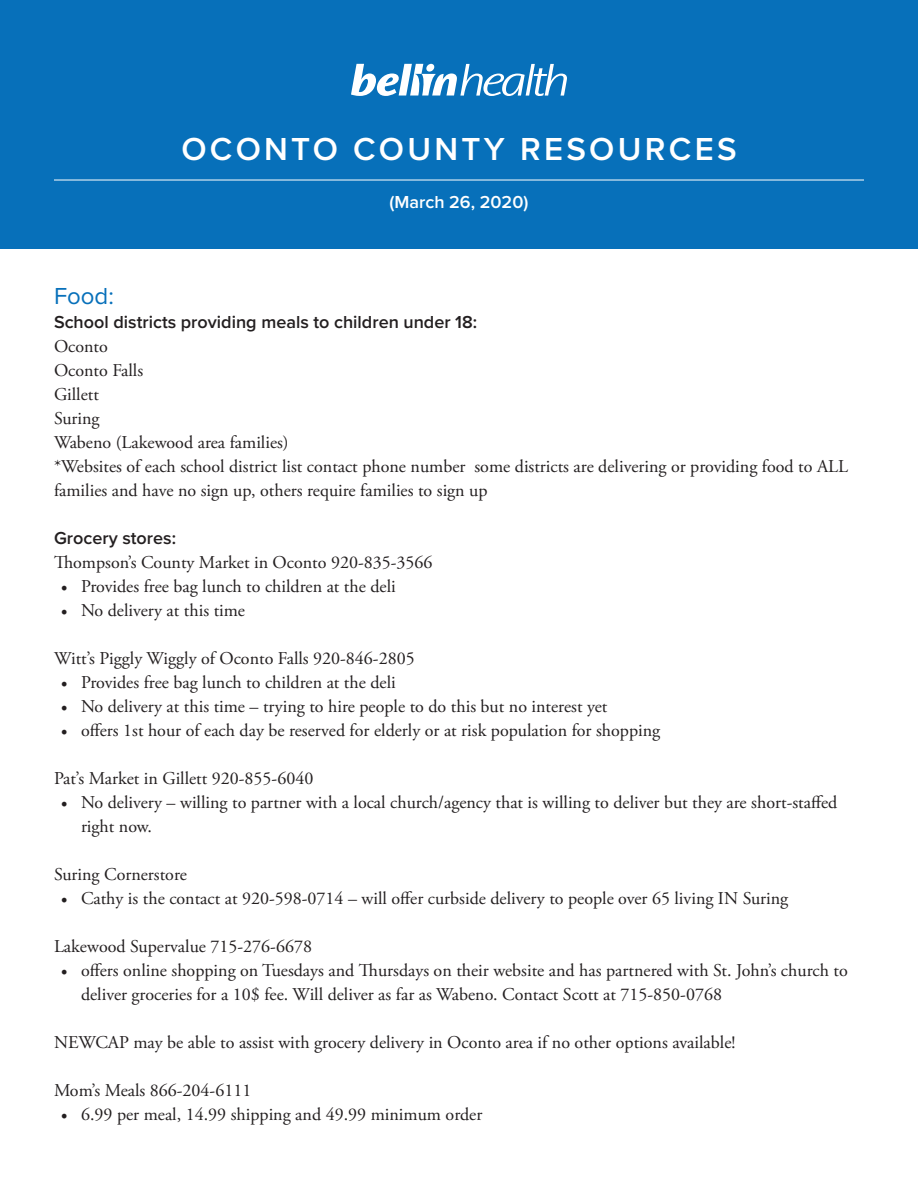
<style>
.page{position:relative;width:918px;height:1188px;background:#fff}
.page>*{position:absolute;margin:0;border:0;box-sizing:border-box;transform-origin:0 0}
.t1{font:600 33px "Proxima Nova";letter-spacing:.1em;color:#fff}
.t2{font:24px "Proxima Nova";color:#0770ba}
.t3{font:18px/24px "Adobe Garamond Pro";color:#231f20}
.t4{font:600 18px "Proxima Nova";color:#231f20}
.t5{font:600 18px "Proxima Nova";color:#fff}
.s1{font-family:"Minion Pro"}
</style>
<div class="page">
<div style="left:0;top:0;width:918px;height:248px;background:#0770ba"></div>
<svg style="left:351px;top:64px;width:216px;height:32px"></svg>
<hr style="left:54px;top:180px;width:810px;height:1px;background:#fff">
<p class="t1" style="left:181px;top:125px;width:557px">OCONTO COUNTY RESOURCES</p>
<p class="t5" style="left:390px;top:189px;width:140px">(March 26, 2020)</p>
<p class="t2" style="left:54px;top:278px;width:61px">Food:</p>
<p class="t4" style="left:54px;top:309px;width:425px">School districts providing meals to children under 18:</p>
<p class="t3" style="left:54px;top:335px;width:55px">Oconto</p>
<p class="t3" style="left:54px;top:359px;width:91px">Oconto Falls</p>
<p class="t3" style="left:54px;top:383px;width:46px">Gillett</p>
<p class="t3" style="left:54px;top:407px;width:47px">Suring</p>
<p class="t3" style="left:54px;top:431px;width:236px">Wabeno (Lakewood area families)</p>
<p class="t3" style="left:54px;top:455px;width:796px">*Websites of each school district list contact phone number some districts are delivering or providing food to ALL families and have no sign up, others require families to sign up</p>
<p class="t4" style="left:54px;top:525px;width:124px">Grocery stores:</p>
<p class="t3" style="left:54px;top:551px;width:380px">Thompson’s County Market in Oconto 920-835-3566</p>
<p class="t3" style="left:61px;top:575px;width:337px"><span class="s1">•</span> Provides free bag lunch to children at the deli</p>
<p class="t3" style="left:61px;top:599px;width:186px"><span class="s1">•</span> No delivery at this time</p>
<p class="t3" style="left:54px;top:647px;width:362px">Witt’s Piggly Wiggly of Oconto Falls 920-846-2805</p>
<p class="t3" style="left:61px;top:671px;width:337px"><span class="s1">•</span> Provides free bag lunch to children at the deli</p>
<p class="t3" style="left:61px;top:695px;width:548px"><span class="s1">•</span> No delivery at this time – trying to hire people to do this but no interest yet</p>
<p class="t3" style="left:61px;top:719px;width:601px"><span class="s1">•</span> offers 1st hour of each day be reserved for elderly or at risk population for shopping</p>
<p class="t3" style="left:54px;top:767px;width:261px">Pat’s Market in Gillett 920-855-6040</p>
<p class="t3" style="left:81px;top:791px;width:758px;text-indent:-20px"><span class="s1">•</span> No delivery – willing to partner with a local church/agency that is willing to deliver but they are short-staffed right now.</p>
<p class="t3" style="left:54px;top:863px;width:134px">Suring Cornerstore</p>
<p class="t3" style="left:61px;top:887px;width:729px"><span class="s1">•</span> Cathy is the contact at 920-598-0714 – will offer curbside delivery to people over 65 living IN Suring</p>
<p class="t3" style="left:54px;top:935px;width:260px">Lakewood Supervalue 715-276-6678</p>
<p class="t3" style="left:81px;top:959px;width:768px;text-indent:-20px"><span class="s1">•</span> offers online shopping on Tuesdays and Thursdays on their website and has partnered with St. John’s church to deliver groceries for a 10$ fee. Will deliver as far as Wabeno. Contact Scott at 715-850-0768</p>
<p class="t3" style="left:54px;top:1031px;width:683px">NEWCAP may be able to assist with grocery delivery in Oconto area if no other options available!</p>
<p class="t3" style="left:54px;top:1079px;width:199px">Mom’s Meals 866-204-6111</p>
<p class="t3" style="left:61px;top:1103px;width:423px"><span class="s1">•</span> 6.99 per meal, 14.99 shipping and 49.99 minimum order</p>
</div>
